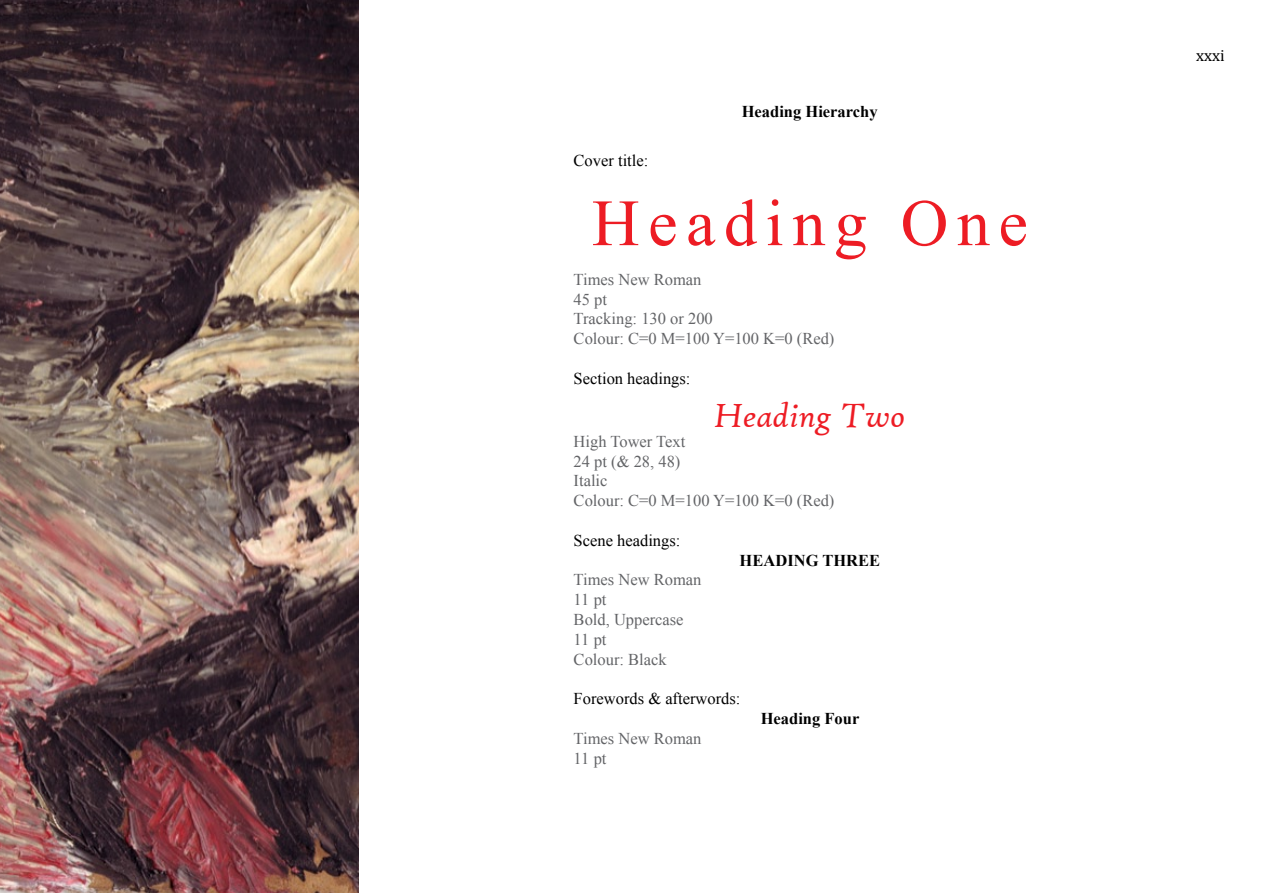
<style>
.page{position:relative;width:1263px;height:893px;background:#fff}
.page>*{position:absolute;margin:0;border:0;box-sizing:border-box;transform-origin:0 0}
.t1{font:66px "Times New Roman";letter-spacing:.13em;color:#ed1c24}
.t2{font:italic 36px "High Tower Text";color:#ed1c24}
.t3{font:16.5px/19.8px "Times New Roman";color:#636467}
.t4{font:16.5px "Times New Roman";color:#000}
.t5{font:700 16.5px "Times New Roman";color:#000}
.t6{font:16.5px "Cambria";color:#000}
</style>
<div class="page">
<img style="left:0;top:0;width:359px;height:893px">
<p class="t5" style="left:742px;top:101px;width:137px">Heading Hierarchy</p>
<p class="t4" style="left:574px;top:149px;width:76px">Cover title:</p>
<h1 class="t1" style="left:592px;top:179px;width:437px">Heading One</h1>
<p class="t3" style="left:574px;top:269px;width:262px">Times New Roman<br>45 pt<br>Tracking: 130 or 200<br>Colour: C=0 M=100 Y=100 K=0 (Red)</p>
<p class="t4" style="left:574px;top:367px;width:118px">Section headings:</p>
<h2 class="t2" style="left:714px;top:395px;width:193px">Heading Two</h2>
<p class="t3" style="left:574px;top:431px;width:262px">High Tower Text<br>24 pt (&amp; 28, 48)<br>Italic<br>Colour: C=0 M=100 Y=100 K=0 (Red)</p>
<p class="t4" style="left:574px;top:529px;width:108px">Scene headings:</p>
<p class="t5" style="left:740px;top:549px;width:142px">HEADING THREE</p>
<p class="t3" style="left:574px;top:570px;width:129px">Times New Roman<br>11 pt<br>Bold, Uppercase<br>11 pt<br>Colour: Black</p>
<p class="t4" style="left:574px;top:688px;width:168px">Forewords &amp; afterwords:</p>
<p class="t5" style="left:761px;top:707px;width:100px">Heading Four</p>
<p class="t3" style="left:574px;top:728px;width:129px">Times New Roman<br>11 pt</p>
<p class="t6" style="left:1196px;top:46px;width:30px">xxxi</p>
</div>
